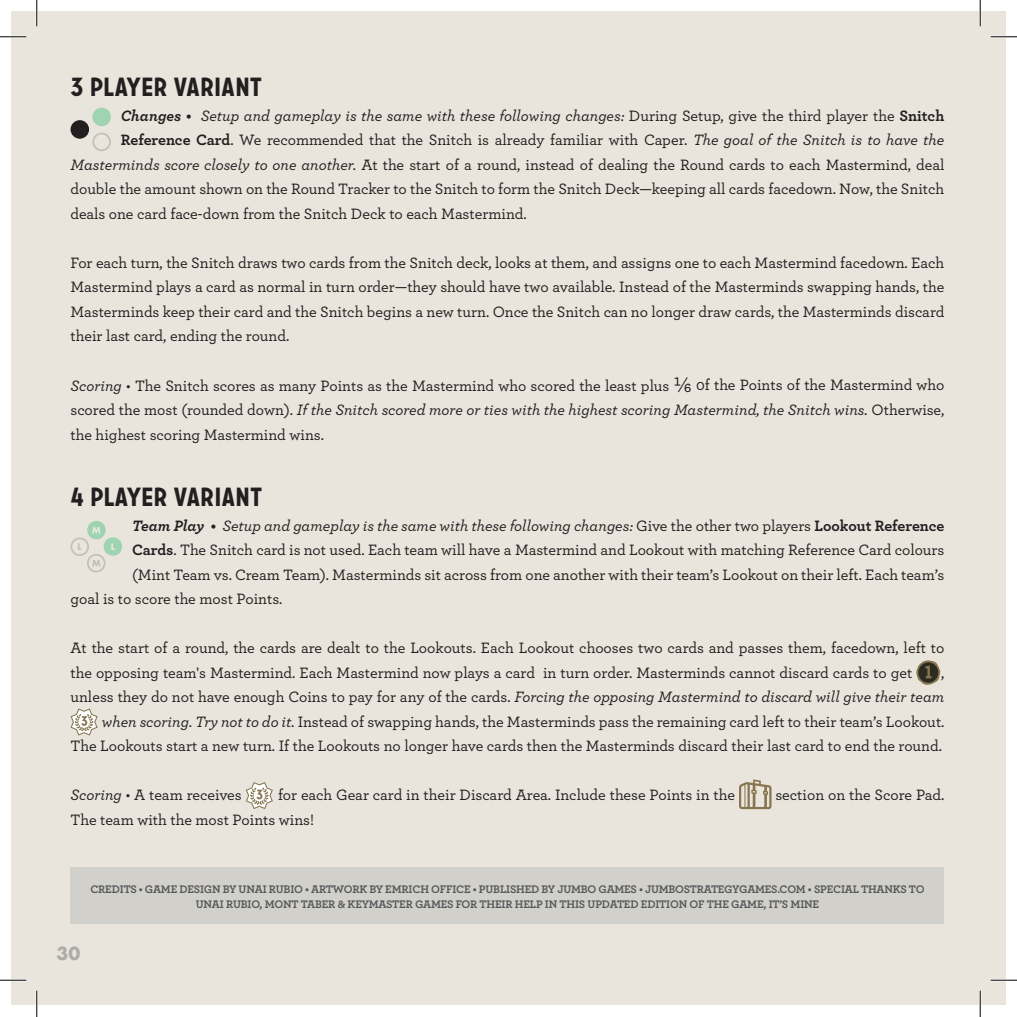
<style>
.page{position:relative;width:1017px;height:1017px;background:#fff}
.page>*{position:absolute;margin:0;border:0;box-sizing:border-box;transform-origin:0 0}
.t1{font:700 26.25px "Carrosserie";color:#231f20}
.t2{font:700 17.5px "Futura";color:#acaca8}
.t3{font:500 15.75px/24.5px "Archer";color:#231f20;text-align:justify}
.t4{font:italic 500 15.75px "Archer";color:#231f20}
.t5{font:700 11.55px/15.8px "Archer";letter-spacing:-.015em;color:#57585a;text-align:center}
.s1{font-weight:700}
.s2{font-style:normal}
.s3{font-weight:700;font-style:normal}
.s4{font-style:italic}
.s5{font-size:22.75px}
</style>
<div class="page">
<div style="left:12px;top:12px;width:992px;height:992px;background:#e9e5dd"></div>
<svg style="left:916px;top:660px;width:23px;height:24px"></svg>
<svg style="left:70px;top:708px;width:28px;height:27px"></svg>
<svg style="left:246px;top:782px;width:27px;height:26px"></svg>
<svg style="left:739px;top:779px;width:32px;height:29px"></svg>
<div style="left:70px;top:120px;width:19px;height:19px;background:#231f20;border-radius:50%"></div>
<div style="left:92px;top:108px;width:19px;height:18px;background:#9fd4b2;border-radius:50%"></div>
<div style="left:92px;top:133px;width:19px;height:18px;border:2px solid #c1c0bc;border-radius:50%"></div>
<svg style="left:70px;top:521px;width:52px;height:51px"></svg>
<div style="left:70px;top:867px;width:874px;height:56px;background:#d2d0ca"></div>
<hr style="left:0;top:36px;width:26px;height:2px;background:#fff">
<hr style="left:990px;top:36px;width:26px;height:2px;background:#fff">
<hr style="left:0;top:978px;width:26px;height:2px;background:#fff">
<hr style="left:990px;top:978px;width:26px;height:2px;background:#fff">
<hr style="left:36px;top:0;width:2px;height:26px;background:#fff">
<hr style="left:36px;top:990px;width:2px;height:26px;background:#fff">
<hr style="left:978px;top:0;width:2px;height:26px;background:#fff">
<hr style="left:978px;top:990px;width:2px;height:26px;background:#fff">
<svg style="left:0;top:36px;width:26px;height:1px"></svg>
<svg style="left:990px;top:36px;width:26px;height:1px"></svg>
<svg style="left:0;top:979px;width:26px;height:1px"></svg>
<svg style="left:990px;top:979px;width:26px;height:1px"></svg>
<svg style="left:36px;top:0;width:1px;height:26px"></svg>
<svg style="left:36px;top:990px;width:1px;height:26px"></svg>
<svg style="left:979px;top:0;width:1px;height:26px"></svg>
<svg style="left:979px;top:990px;width:1px;height:26px"></svg>
<h1 class="t1" style="left:70px;top:72px;width:193px">3 PLAYER VARIANT</h1>
<p class="t4" style="left:121px;top:107px;width:824px"><span class="s1">Changes •</span> Setup and gameplay is the same with these following changes: <span class="s2">During Setup, give the third player the</span> <span class="s3">Snitch</span></p>
<p class="t3" style="left:121px;top:128px;width:824px"><span class="s1">Reference Card</span>. We recommended that the Snitch is already familiar with Caper. <span class="s4">The goal of the Snitch is to have the</span></p>
<p class="t3" style="left:70px;top:152px;width:875px"><span class="s4">Masterminds score closely to one another.</span> At the start of a round, instead of dealing the Round cards to each Mastermind, deal</p>
<p class="t3" style="left:70px;top:177px;width:874px">double the amount shown on the Round Tracker to the Snitch to form the Snitch Deck—keeping all cards facedown. Now, the Snitch</p>
<p class="t3" style="left:70px;top:201px;width:457px">deals one card face-down from the Snitch Deck to each Mastermind.</p>
<p class="t3" style="left:70px;top:250px;width:875px">For each turn, the Snitch draws two cards from the Snitch deck, looks at them, and assigns one to each Mastermind facedown. Each Mastermind plays a card as normal in turn order—they should have two available. Instead of the Masterminds swapping hands, the Masterminds keep their card and the Snitch begins a new turn. Once the Snitch can no longer draw cards, the Masterminds discard their last card, ending the round.</p>
<p class="t3" style="left:70px;top:373px;width:875px"><span class="s4">Scoring</span> • The Snitch scores as many Points as the Mastermind who scored the least plus <span class="s5">⅙</span> 0f the Points of the Mastermind who scored the most (rounded down). <span class="s4">If the Snitch scored more or ties with the highest scoring Mastermind, the Snitch wins.</span> Otherwise, the highest scoring Mastermind wins.</p>
<h1 class="t1" style="left:70px;top:481px;width:193px">4 PLAYER VARIANT</h1>
<p class="t4" style="left:132px;top:516px;width:813px"><span class="s1">Team Play •</span> Setup and gameplay is the same with these following changes: <span class="s2">Give the other two players</span> <span class="s3">Lookout Reference</span></p>
<p class="t3" style="left:132px;top:537px;width:813px"><span class="s1">Cards</span>. The Snitch card is not used. Each team will have a Mastermind and Lookout with matching Reference Card colours</p>
<p class="t3" style="left:132px;top:562px;width:813px">(Mint Team vs. Cream Team). Masterminds sit across from one another with their team’s Lookout on their left. Each team’s</p>
<p class="t3" style="left:70px;top:586px;width:213px">goal is to score the most Points.</p>
<p class="t3" style="left:70px;top:635px;width:875px">At the start of a round, the cards are dealt to the Lookouts. Each Lookout chooses two cards and passes them, facedown, left to the opposing team's Mastermind. Each Mastermind now plays a card in turn order. Masterminds cannot discard cards to get</p>
<p class="t3" style="left:70px;top:660px;width:875px;text-align:right">,<br>unless they do not have enough Coins to pay for any of the cards. <span class="s4">Forcing the opposing Mastermind to discard will give their team when scoring. Try not to do it.</span> Instead of swapping hands, the Masterminds pass the remaining card left to their team’s Lookout.<br>The Lookouts start a new turn. If the Lookouts no longer have cards then the Masterminds discard their last card to end the round.</p>
<p class="t3" style="left:70px;top:782px;width:173px"><span class="s4">Scoring</span> • A team receives</p>
<p class="t3" style="left:278px;top:782px;width:458px">for each Gear card in their Discard Area. Include these Points in the</p>
<p class="t3" style="left:775px;top:782px;width:170px">section on the Score Pad.</p>
<p class="t3" style="left:70px;top:807px;width:245px">The team with the most Points wins!</p>
<p class="t5" style="left:90px;top:880px;width:835px">CREDITS • GAME DESIGN BY UNAI RUBIO • ARTWORK BY EMRICH OFFICE • PUBLISHED BY JUMBO GAMES • JUMBOSTRATEGYGAMES.COM • SPECIAL THANKS TO<br>UNAI RUBIO, MONT TABER &amp; KEYMASTER GAMES FOR THEIR HELP IN THIS UPDATED EDITION OF THE GAME, IT’S MINE</p>
<p class="t2" style="left:57px;top:943px;width:25px">30</p>
</div>
